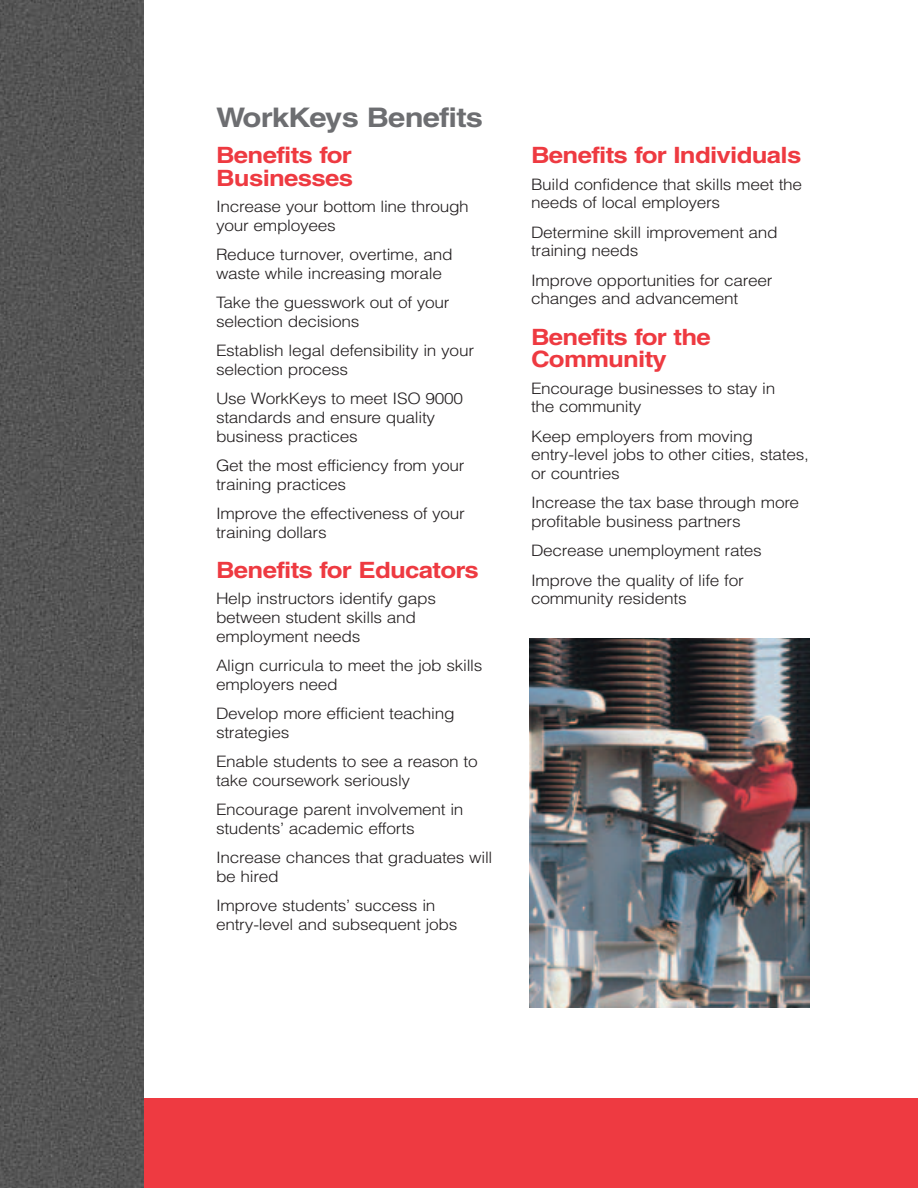
<style>
.page{position:relative;width:918px;height:1188px;background:#fff}
.page>*{position:absolute;margin:0;border:0;box-sizing:border-box;transform-origin:0 0}
.t1{font:700 27px "Helvetica";letter-spacing:-.03em;color:#6d6e71;scale:1.15 1}
.t2{font:700 22.5px/22.5px "Helvetica";letter-spacing:-.03em;color:#ee3a41;scale:1.15 1}
.t3{font:300 15.75px/18.8px "Helvetica";letter-spacing:-.015em;color:#231f20;scale:1.1 1}
</style>
<div class="page">
<img style="left:0;top:0;width:144px;height:1187px">
<div style="left:144px;top:1098px;width:774px;height:89px;background:#ee3a41"></div>
<img style="left:530px;top:638px;width:280px;height:370px">
<h1 class="t1" style="left:216px;top:108px;width:234px">WorkKeys Benefits</h1>
<h2 class="t2" style="left:216px;top:146px;width:121px">Benefits for<br>Businesses</h2>
<p class="t3" style="left:216px;top:199px;width:231px">Increase your bottom line through your employees</p>
<p class="t3" style="left:216px;top:247px;width:217px">Reduce turnover, overtime, and waste while increasing morale</p>
<p class="t3" style="left:216px;top:295px;width:214px">Take the guesswork out of your selection decisions</p>
<p class="t3" style="left:216px;top:343px;width:236px">Establish legal defensibility in your selection process</p>
<p class="t3" style="left:216px;top:391px;width:226px">Use WorkKeys to meet ISO 9000 standards and ensure quality business practices</p>
<p class="t3" style="left:216px;top:457px;width:228px">Get the most efficiency from your training practices</p>
<p class="t3" style="left:216px;top:505px;width:228px">Improve the effectiveness of your training dollars</p>
<h2 class="t2" style="left:216px;top:561px;width:230px">Benefits for Educators</h2>
<p class="t3" style="left:216px;top:591px;width:202px">Help instructors identify gaps between student skills and employment needs</p>
<p class="t3" style="left:216px;top:658px;width:244px">Align curricula to meet the job skills employers need</p>
<p class="t3" style="left:216px;top:706px;width:218px">Develop more efficient teaching strategies</p>
<p class="t3" style="left:216px;top:754px;width:239px">Enable students to see a reason to take coursework seriously</p>
<p class="t3" style="left:216px;top:802px;width:227px">Encourage parent involvement in students’ academic efforts</p>
<p class="t3" style="left:216px;top:850px;width:253px">Increase chances that graduates will be hired</p>
<p class="t3" style="left:216px;top:898px;width:221px">Improve students’ success in entry-level and subsequent jobs</p>
<h2 class="t2" style="left:531px;top:146px;width:237px">Benefits for Individuals</h2>
<p class="t3" style="left:531px;top:176px;width:248px">Build confidence that skills meet the needs of local employers</p>
<p class="t3" style="left:531px;top:224px;width:226px">Determine skill improvement and training needs</p>
<p class="t3" style="left:531px;top:272px;width:221px">Improve opportunities for career changes and advancement</p>
<h2 class="t2" style="left:531px;top:328px;width:158px">Benefits for the<br>Community</h2>
<p class="t3" style="left:531px;top:380px;width:224px">Encourage businesses to stay in the community</p>
<p class="t3" style="left:531px;top:428px;width:254px">Keep employers from moving entry-level jobs to other cities, states, or countries</p>
<p class="t3" style="left:531px;top:495px;width:245px">Increase the tax base through more profitable business partners</p>
<p class="t3" style="left:531px;top:538px;width:211px;line-height:29.2px">Decrease unemployment rates<br>Improve the quality of life for</p>
<p class="t3" style="left:531px;top:591px;width:143px">community residents</p>
</div>
